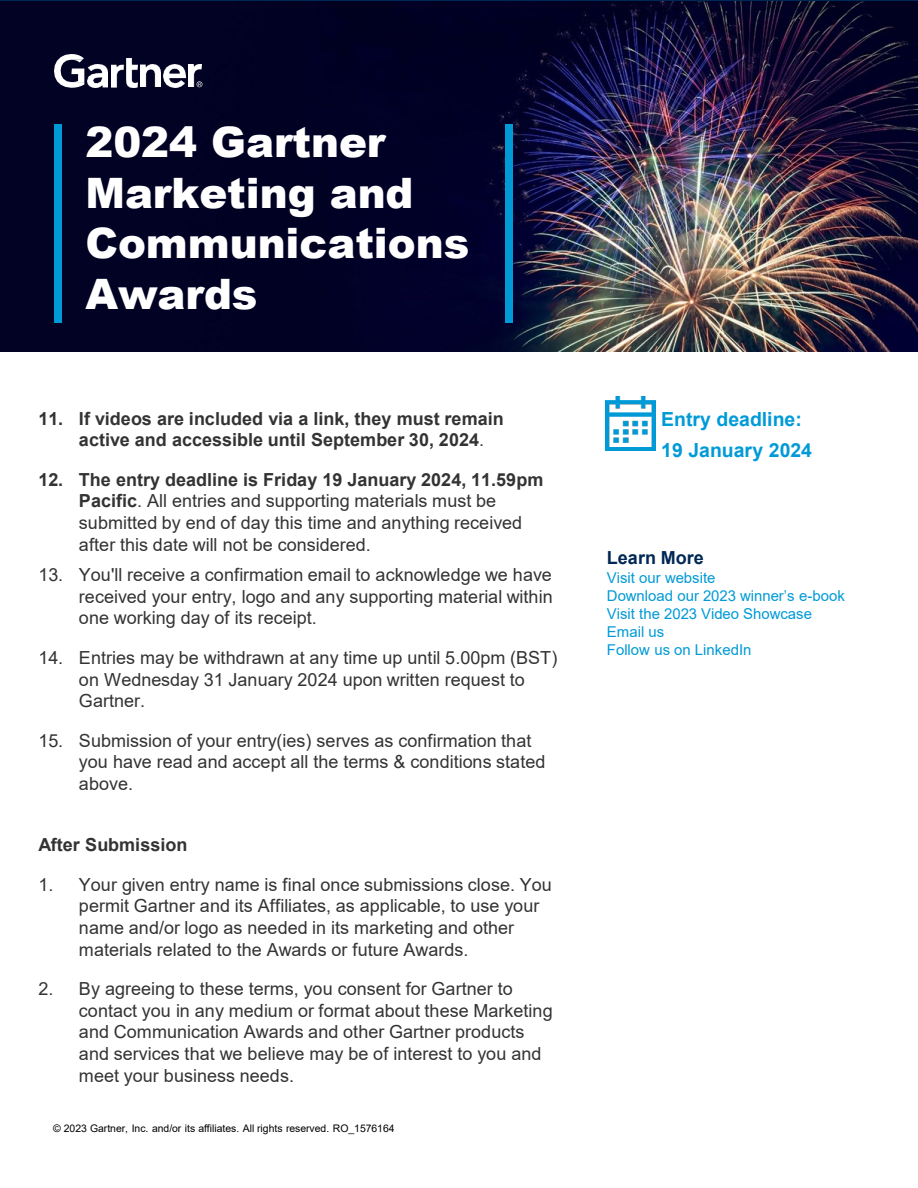
<style>
.page{position:relative;width:918px;height:1188px;background:#fff}
.page>*{position:absolute;margin:0;border:0;box-sizing:border-box;transform-origin:0 0}
.t1{font:900 42px/50.4px "Arial";color:#fff}
.t2{font:700 19.5px/31.5px "Arial";color:#009ad7}
.t3{font:18px/21.6px "Arial";letter-spacing:.005em;color:#333}
.t4{font:700 18px/21.6px "Arial";color:#333}
.t5{font:700 18px "Arial";color:#002855}
.t6{font:15px/18px "Arial";color:#009ad7}
.t7{font:10.5px "Arial";letter-spacing:-.005em;color:#000}
.s1{font-weight:400}
.s2{font-weight:700}
</style>
<div class="page">
<img style="left:0;top:1px;width:918px;height:350px">
<img style="left:188px;top:65px;width:14px;height:22px">
<img style="left:141px;top:64px;width:20px;height:23px">
<img style="left:111px;top:59px;width:27px;height:28px">
<svg style="left:54px;top:54px;width:30px;height:34px"></svg>
<img style="left:163px;top:64px;width:23px;height:23px">
<img style="left:87px;top:64px;width:20px;height:23px">
<svg style="left:197px;top:81px;width:5px;height:6px"></svg>
<div style="left:54px;top:125px;width:8px;height:198px;background:#009ad7"></div>
<div style="left:505px;top:125px;width:8px;height:198px;background:#009ad7"></div>
<img style="left:606px;top:397px;width:49px;height:54px">
<h1 class="t1" style="left:85px;top:116px;width:385px">2024 Gartner<br>Marketing and<br>Communications<br>Awards</h1>
<p class="t4" style="left:79px;top:408px;width:426px;text-indent:-40px">11. If videos are included via a link, they must remain active and accessible until September 30, 2024<span class="s1">.</span></p>
<p class="t3" style="left:79px;top:469px;width:466px;text-indent:-40px"><span class="s2">12. The entry deadline is Friday 19 January 2024, 11.59pm Pacific</span>. All entries and supporting materials must be submitted by end of day this time and anything received after this date will not be considered.</p>
<p class="t3" style="left:79px;top:564px;width:475px;text-align:justify;text-indent:-40px">13. You'll receive a confirmation email to acknowledge we have received your entry, logo and any supporting material within one working day of its receipt.</p>
<p class="t3" style="left:79px;top:647px;width:480px;text-indent:-40px">14. Entries may be withdrawn at any time up until 5.00pm (BST) on Wednesday 31 January 2024 upon written request to<br>Gartner.</p>
<p class="t3" style="left:79px;top:730px;width:468px;text-indent:-40px">15. Submission of your entry(ies) serves as confirmation that you have read and accept all the terms &amp; conditions stated above.</p>
<p class="t4" style="left:38px;top:834px;width:151px">After Submission</p>
<p class="t3" style="left:79px;top:874px;width:474px;text-indent:-40px">1. Your given entry name is final once submissions close. You permit Gartner and its Affiliates, as applicable, to use your name and/or logo as needed in its marketing and other materials related to the Awards or future Awards.</p>
<p class="t3" style="left:79px;top:978px;width:475px;text-indent:-40px">2. By agreeing to these terms, you consent for Gartner to contact you in any medium or format about these Marketing and Communication Awards and other Gartner products and services that we believe may be of interest to you and meet your business needs.</p>
<p class="t7" style="left:53px;top:1121px;width:343px">© 2023 Gartner, Inc. and/or its affiliates. All rights reserved. RO_1576164</p>
<p class="t2" style="left:661px;top:403px;width:152px">Entry deadline:<br>19 January 2024</p>
<p class="t5" style="left:607px;top:545px;width:98px">Learn More</p>
<p class="t6" style="left:607px;top:568px;width:240px">Visit our website<br>Download our 2023 winner’s e-book<br>Visit the 2023 Video Showcase<br>Email us<br>Follow us on LinkedIn</p>
</div>
